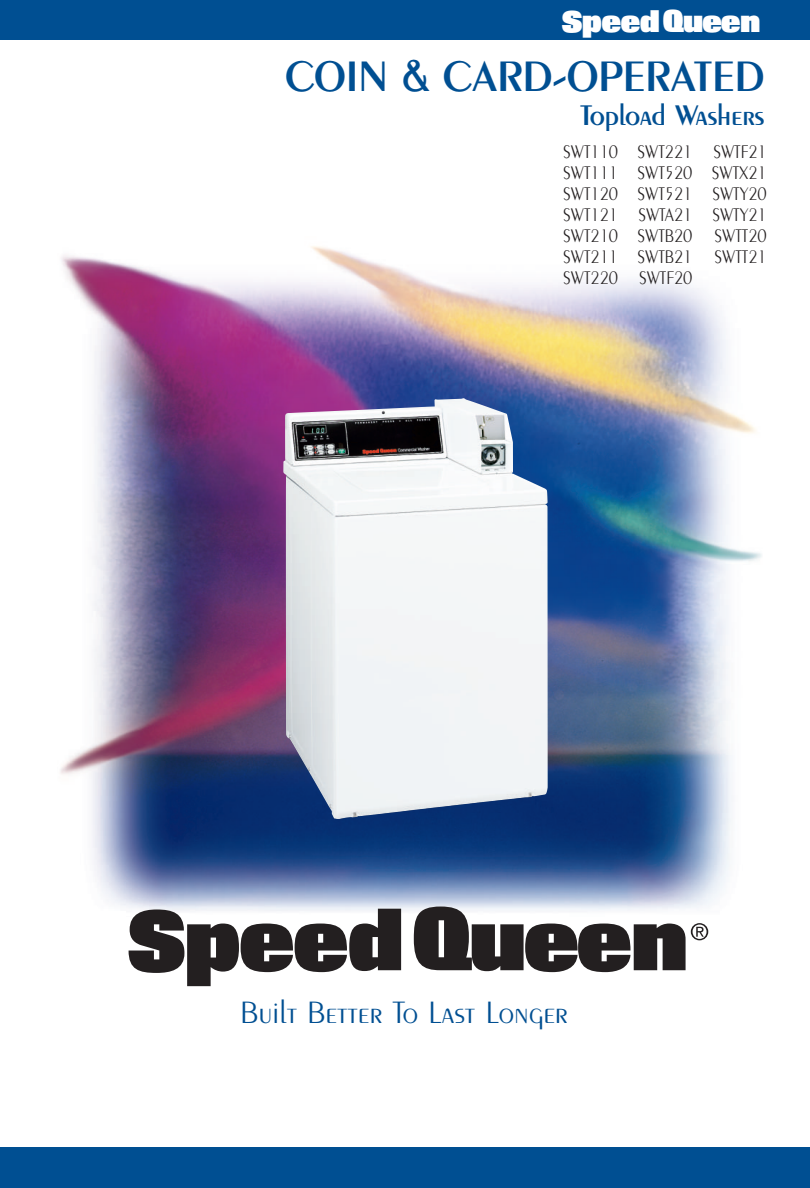
<style>
.page{position:relative;width:810px;height:1188px;background:#fff}
.page>*{position:absolute;margin:0;border:0;box-sizing:border-box;transform-origin:0 0}
.t1{font:47.85px "Speed Queen Logos";color:#fff}
.t2{font:600 45.45px "Peignot";color:#004f92}
.t3{font:300 33px "Peignot";color:#004f92}
.t4{font:600 30.3px "Peignot";color:#004f92}
.t5{font:300 19.5px/21px "Peignot";color:#231f20;text-align:justify;scale:.85 1}
</style>
<div class="page">
<div style="left:0;top:0;width:810px;height:40px;background:#004f92"></div>
<div style="left:0;top:1148px;width:810px;height:40px;background:#004f92"></div>
<img style="left:60px;top:246px;width:702px;height:662px">
<img style="left:283px;top:398px;width:265px;height:421px">
<svg style="left:129px;top:907px;width:579px;height:79px"></svg>
<h1 class="t1" style="left:561px;top:17px;width:202px">QWERT</h1>
<h2 class="t2" style="left:285px;top:58px;width:481px">COIN &amp; CARD-OPERATED</h2>
<h3 class="t4" style="left:580px;top:103px;width:186px">Topload Washers</h3>
<p class="t5" style="left:563px;top:142px;width:66px">SWT110<br>SWT111<br>SWT120<br>SWT121<br>SWT210<br>SWT211<br>SWT220</p>
<p class="t5" style="left:638px;top:142px;width:66px">SWT221<br>SWT520<br>SWT521<br>SWTA21<br>SWTB20<br>SWTB21<br>SWTF20</p>
<p class="t5" style="left:712px;top:142px;width:66px">SWTF21<br>SWTX21<br>SWTY20<br>SWTY21<br>SWTT20<br>SWTT21</p>
<h3 class="t3" style="left:240px;top:1000px;width:329px">Built Better To Last Longer</h3>
</div>
